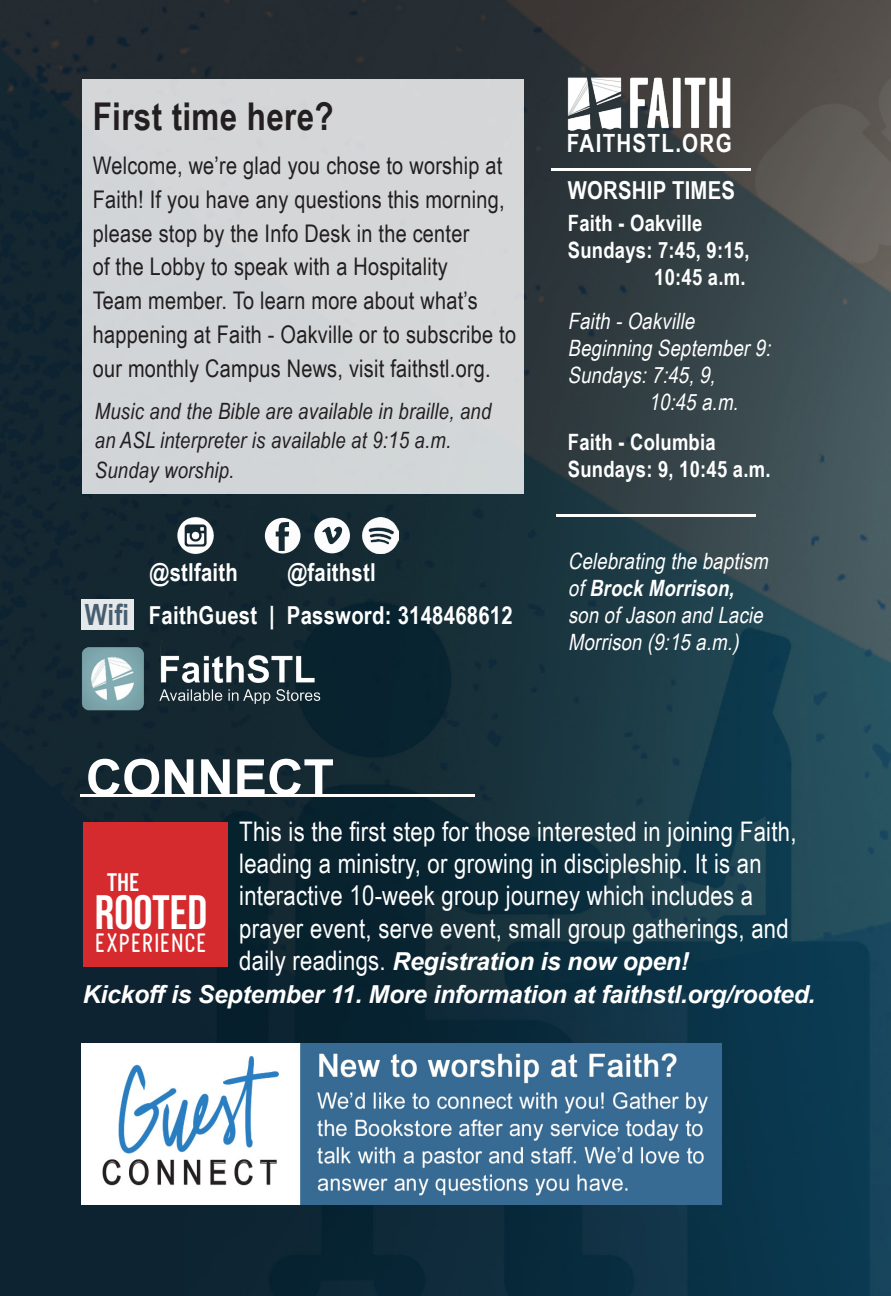
<style>
.page{position:relative;width:891px;height:1296px;background:#fff}
.page>*{position:absolute;margin:0;border:0;box-sizing:border-box;transform-origin:0 0}
.t1{font:700 50.18px "Arial";color:#fff}
.t2{font:48.38px "Bebas Neue";color:#fff}
.t3{font:700 38.25px "Arial Narrow";letter-spacing:.01em;color:#231f20}
.t4{font:27px/32.4px "Arial Narrow";letter-spacing:.01em;color:#fff}
.t5{font:26.55px "U.S.101";color:#fff}
.t6{font:700 25.2px "Arial Narrow";letter-spacing:.05em;color:#fff}
.t7{font:italic 700 24.75px/32.4px "Arial";letter-spacing:-.01em;color:#fff}
.t8{font:700 24.75px/43px "Arial Narrow";letter-spacing:.01em;color:#fff}
.t9{font:24.3px/33.8px "Arial Narrow";letter-spacing:.01em;color:#231f20}
.t10{font:22.95px "Tomato Round Condensed";color:#fff}
.t11{font:italic 22.5px/27px "Arial Narrow";color:#fff}
.t12{font:italic 22.5px/29.2px "Arial Narrow";letter-spacing:.01em;color:#231f20}
.t13{font:700 22.5px/27px "Arial Narrow";letter-spacing:.01em;color:#fff}
.s1{font-size:29.25px;color:#455e70}
.s2{font-weight:700}
.s3{font-family:"Arial Narrow";font-weight:400;font-style:normal;font-size:27px}
</style>
<div class="page">
<img style="left:0;top:0;width:891px;height:1296px">
<div style="left:82px;top:80px;width:441px;height:414px;background:#d4d6d7"></div>
<hr style="left:551px;top:168px;width:200px;height:3px;background:#fff">
<hr style="left:556px;top:515px;width:200px;height:2px;background:#fff">
<hr style="left:81px;top:794px;width:394px;height:2px;background:#fff">
<div style="left:81px;top:599px;width:53px;height:31px;background:#e7e8e9"></div>
<img style="left:559px;top:71px;width:176px;height:62px">
<svg style="left:265px;top:518px;width:35px;height:35px"></svg>
<svg style="left:314px;top:518px;width:36px;height:35px"></svg>
<img style="left:363px;top:518px;width:35px;height:35px">
<img style="left:177px;top:517px;width:38px;height:37px">
<img style="left:81px;top:1044px;width:640px;height:161px">
<div style="left:83px;top:822px;width:145px;height:145px;background:#d52b2e"></div>
<img style="left:68px;top:637px;width:262px;height:79px">
<h3 class="t3" style="left:93px;top:88px;width:243px">First time here?</h3>
<p class="t9" style="left:93px;top:148px;width:425px">Welcome, we’re glad you chose to worship at Faith! If you have any questions this morning, please stop by the Info Desk in the center<br>of the Lobby to speak with a Hospitality<br>Team member. To learn more about what’s happening at Faith - Oakville or to subscribe to our monthly Campus News, visit faithstl.org.</p>
<p class="t12" style="left:95px;top:396px;width:398px">Music and the Bible are available in braille, and an ASL interpreter is available at 9:15 a.m.<br>Sunday worship.</p>
<p class="t8" style="left:85px;top:549px;width:429px;text-indent:203px">@faithstl<br><span class="s1">Wifi</span> FaithGuest | Password: 3148468612</p>
<p class="t8" style="left:150px;top:549px;width:90px">@stlfaith</p>
<h1 class="t1" style="left:86px;top:744px;width:250px">CONNECT</h1>
<p class="t6" style="left:567px;top:124px;width:166px">FAITHSTL.ORG</p>
<p class="t8" style="left:568px;top:167px;width:169px">WORSHIP TIMES</p>
<p class="t13" style="left:568px;top:208px;width:136px">Faith - Oakville</p>
<p class="t13" style="left:568px;top:235px;width:183px">Sundays: 7:45, 9:15,</p>
<p class="t13" style="left:654px;top:262px;width:93px">10:45 a.m.</p>
<p class="t11" style="left:568px;top:307px;width:210px">Faith -Oakville<br>Beginning September9:<br>Sundays:7:45,9,</p>
<p class="t11" style="left:649px;top:388px;width:96px">10:45 a.m.</p>
<p class="t13" style="left:568px;top:428px;width:204px">Faith - Columbia<br>Sundays: 9, 10:45 a.m.</p>
<p class="t11" style="left:568px;top:546px;width:207px">Celebrating the baptism of<span class="s2">Brock Morrison, </span>son ofJason and Lacie<br>Morrison (9:15 a.m.)</p>
<p class="t4" style="left:239px;top:814px;width:559px">This is the first step for those interested in joining Faith, leading a ministry, or growing in discipleship. It is an interactive 10-week group journey which includes a prayer event, serve event, small group gatherings, and</p>
<p class="t7" style="left:83px;top:946px;width:734px;text-indent:156px"><span class="s3">daily readings.</span> Registration is now open!<br>Kickoff is September 11. More information at faithstl.org/rooted.</p>
<p class="t5" style="left:107px;top:868px;width:33px">THE</p>
<h2 class="t2" style="left:95px;top:885px;width:114px">ROOTED</h2>
<p class="t10" style="left:95px;top:932px;width:114px">EXPERIENCE</p>
</div>
